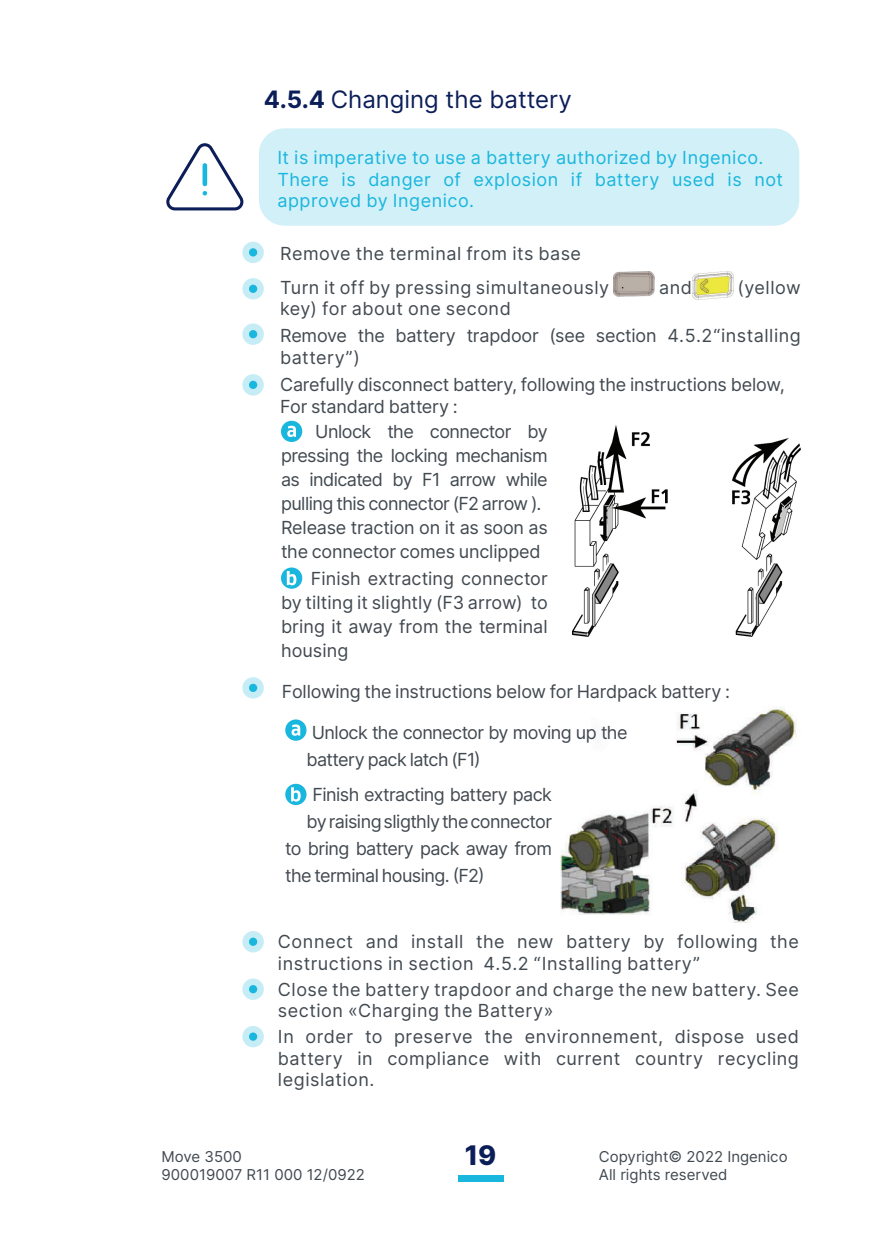
<style>
.page{position:relative;width:893px;height:1259px;background:#fff}
.page>*{position:absolute;margin:0;border:0;box-sizing:border-box;transform-origin:0 0}
.t1{font:800 27px "Inter";color:#0c1e58}
.t2{font:24px "Inter";color:#0c1e58}
.Style_de_paragraphe{font:18px/24px "Inter";letter-spacing:-.01em;color:#414950;text-align:justify}
.Style_de_paragraphe-2{font:18px/21.6px "Inter";letter-spacing:.03em;color:#414950}
.Style_de_paragraphe-3{font:18px/27px "Inter";letter-spacing:-.03em;color:#414950}
.Style_de_paragraphe-4{font:18px/21.6px "Inter";letter-spacing:.03em;color:#19b6dd}
.Style_de_paragraphe-5{font:18px "Inter";letter-spacing:.025em;color:#414950}
.Style_de_paragraphe-6{font:18px "Inter";letter-spacing:-.035em;color:#414950}
.t3{font:15px/18px "Inter";color:#414950}
.s1{font-weight:700}
</style>
<div class="page">
<div style="left:458px;top:1175px;width:45px;height:7px;background:#19b6dd"></div>
<img style="left:560px;top:708px;width:237px;height:214px">
<img style="left:613px;top:271px;width:41px;height:25px">
<img style="left:693px;top:271px;width:40px;height:29px">
<img style="left:572px;top:425px;width:229px;height:211px">
<div style="left:281px;top:421px;width:21px;height:21px;background:#19b6dd;border-radius:50%"></div>
<svg style="left:287px;top:426px;width:9px;height:11px"></svg>
<svg style="left:281px;top:567px;width:21px;height:22px"></svg>
<svg style="left:287px;top:571px;width:9px;height:14px"></svg>
<div style="left:285px;top:719px;width:21px;height:22px;background:#19b6dd;border-radius:50%"></div>
<svg style="left:291px;top:724px;width:9px;height:12px"></svg>
<div style="left:285px;top:784px;width:21px;height:21px;background:#19b6dd;border-radius:50%"></div>
<svg style="left:291px;top:787px;width:10px;height:14px"></svg>
<svg style="left:166px;top:143px;width:78px;height:68px"></svg>
<div style="left:259px;top:128px;width:540px;height:98px;background:#d1f0f8;border-radius:26px"></div>
<svg style="left:242px;top:242px;width:22px;height:21px"></svg>
<div style="left:249px;top:248px;width:8px;height:8px;background:#19b6dd;border-radius:50%"></div>
<svg style="left:242px;top:278px;width:22px;height:21px"></svg>
<div style="left:249px;top:285px;width:8px;height:8px;background:#19b6dd;border-radius:50%"></div>
<svg style="left:242px;top:323px;width:22px;height:22px"></svg>
<div style="left:249px;top:330px;width:8px;height:8px;background:#19b6dd;border-radius:50%"></div>
<svg style="left:242px;top:374px;width:22px;height:21px"></svg>
<div style="left:249px;top:381px;width:8px;height:8px;background:#19b6dd;border-radius:50%"></div>
<svg style="left:242px;top:677px;width:22px;height:21px"></svg>
<div style="left:249px;top:684px;width:8px;height:8px;background:#19b6dd;border-radius:50%"></div>
<div style="left:242px;top:931px;width:22px;height:21px;background:#c6ecf6;border-radius:50%"></div>
<div style="left:249px;top:937px;width:8px;height:9px;background:#19b6dd;border-radius:50%"></div>
<svg style="left:242px;top:978px;width:22px;height:22px"></svg>
<div style="left:249px;top:985px;width:8px;height:8px;background:#19b6dd;border-radius:50%"></div>
<svg style="left:242px;top:1026px;width:22px;height:21px"></svg>
<div style="left:249px;top:1032px;width:8px;height:8px;background:#19b6dd;border-radius:50%"></div>
<p class="t2" style="left:264px;top:82px;width:310px"><span class="s1">4.5.4</span> Changing the battery</p>
<p class="Style_de_paragraphe-4" style="left:277px;top:146px;width:488px">It is imperative to use a battery authorized by Ingenico.</p>
<p class="Style_de_paragraphe-4" style="left:277px;top:168px;width:507px">There is danger of explosion if battery used is not approved by Ingenico.</p>
<p class="Style_de_paragraphe-5" style="left:280px;top:240px;width:302px">Remove the terminal from its base</p>
<p class="Style_de_paragraphe-2" style="left:280px;top:276px;width:331px">Turn it off by pressing simultaneously</p>
<p class="Style_de_paragraphe" style="left:659px;top:275px;width:34px">and</p>
<p class="Style_de_paragraphe" style="left:737px;top:275px;width:65px">(yellow</p>
<p class="Style_de_paragraphe-5" style="left:280px;top:295px;width:232px">key) for about one second</p>
<p class="Style_de_paragraphe" style="left:280px;top:325px;width:522px;line-height:21.6px">Remove the battery trapdoor (see section 4.5.2“installing battery”)</p>
<p class="Style_de_paragraphe" style="left:280px;top:372px;width:506px">Carefully disconnect battery, following the instructions below,</p>
<p class="Style_de_paragraphe" style="left:280px;top:394px;width:179px">For standard battery :</p>
<p class="Style_de_paragraphe" style="left:281px;top:419px;width:268px;text-indent:34px">Unlock the connector by pressing the locking mechanism as indicated by F1 arrow while pulling this connector (F2 arrow ).</p>
<p class="Style_de_paragraphe" style="left:281px;top:515px;width:268px">Release traction on it as soon as the connector comes unclipped</p>
<p class="Style_de_paragraphe" style="left:281px;top:566px;width:268px;text-indent:30px">Finish extracting connector by tilting it slightly (F3 arrow) to bring it away from the terminal housing</p>
<p class="Style_de_paragraphe" style="left:282px;top:679px;width:450px">Following the instructions below for Hardpack battery :</p>
<p class="Style_de_paragraphe-3" style="left:306px;top:719px;width:322px">Unlock the connector by moving up the battery pack latch (F1)</p>
<p class="Style_de_paragraphe-3" style="left:312px;top:781px;width:241px">Finish extracting battery pack</p>
<p class="Style_de_paragraphe-3" style="left:306px;top:808px;width:247px">by raising sligthly the connector</p>
<p class="Style_de_paragraphe-6" style="left:285px;top:835px;width:268px">to bring battery pack away from</p>
<p class="Style_de_paragraphe-3" style="left:285px;top:862px;width:201px">the terminal housing. (F2)</p>
<p class="Style_de_paragraphe-2" style="left:278px;top:930px;width:522px">Connect and install the new battery by following the instructions in section 4.5.2 “Installing battery”</p>
<p class="Style_de_paragraphe-2" style="left:278px;top:978px;width:522px">Close the battery trapdoor and charge the new battery. See section «Charging the Battery»</p>
<p class="Style_de_paragraphe" style="left:278px;top:1025px;width:522px;line-height:21.6px">In order to preserve the environnement, dispose used battery in compliance with current country recycling legislation.</p>
<h1 class="t1" style="left:465px;top:1135px;width:33px">19</h1>
<p class="t3" style="left:162px;top:1147px;width:205px">Move 3500<br>900019007 R11 000 12/0922</p>
<p class="t3" style="left:599px;top:1147px;width:190px">Copyright© 2022 Ingenico<br>All rights reserved</p>
</div>
